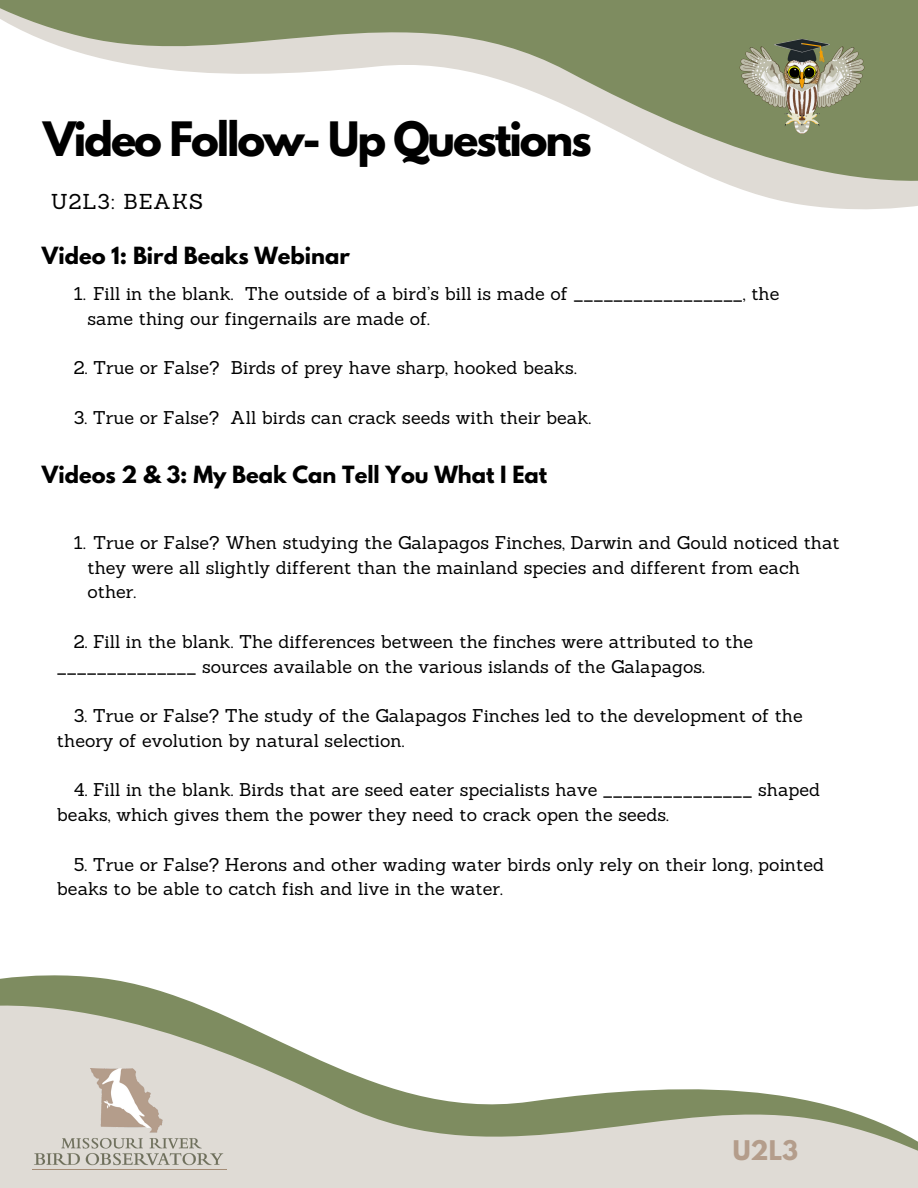
<style>
.page{position:relative;width:918px;height:1188px;background:#fff}
.page>*{position:absolute;margin:0;border:0;box-sizing:border-box;transform-origin:0 0}
.t1{font:700 42px "League Spartan";letter-spacing:-.05em;color:#000}
.t2{font:700 24px "League Spartan";color:#b49d8b}
.t3{font:700 21px "League Spartan";color:#000}
.t4{font:21px "Sanchez";letter-spacing:.05em;color:#000}
.t5{font:18px/24.8px "Sanchez";color:#000}
</style>
<div class="page">
<svg style="left:0;top:0;width:918px;height:210px"></svg>
<img style="left:715px;top:25px;width:174px;height:174px">
<svg style="left:0;top:975px;width:918px;height:213px"></svg>
<img style="left:33px;top:1069px;width:193px;height:100px">
<p class="t1" style="left:43px;top:119px;width:550px">Video Follow- Up Questions</p>
<p class="t4" style="left:51px;top:188px;width:154px">U2L3: BEAKS</p>
<p class="t3" style="left:42px;top:245px;width:310px">Video 1: Bird Beaks Webinar</p>
<p class="t5" style="left:88px;top:281px;width:693px;text-indent:-14px">1. Fill in the blank. The outside of a bird’s bill is made of _________________, the same thing our fingernails are made of.</p>
<p class="t5" style="left:74px;top:355px;width:504px">2. True or False? Birds of prey have sharp, hooked beaks.</p>
<p class="t5" style="left:74px;top:405px;width:519px">3. True or False? All birds can crack seeds with their beak.</p>
<p class="t3" style="left:42px;top:464px;width:507px">Videos 2 &amp; 3: My Beak Can Tell You What I Eat</p>
<p class="t5" style="left:88px;top:530px;width:754px;text-indent:-14px">1. True or False? When studying the Galapagos Finches, Darwin and Gould noticed that they were all slightly different than the mainland species and different from each other.</p>
<p class="t5" style="left:57px;top:629px;width:698px;text-indent:17px">2. Fill in the blank. The differences between the finches were attributed to the ______________ sources available on the various islands of the Galapagos.</p>
<p class="t5" style="left:57px;top:703px;width:747px;text-indent:17px">3. True or False? The study of the Galapagos Finches led to the development of the theory of evolution by natural selection.</p>
<p class="t5" style="left:57px;top:777px;width:765px;text-indent:17px">4. Fill in the blank. Birds that are seed eater specialists have _______________ shaped beaks, which gives them the power they need to crack open the seeds.</p>
<p class="t5" style="left:57px;top:852px;width:769px;text-indent:17px">5. True or False? Herons and other wading water birds only rely on their long, pointed beaks to be able to catch fish and live in the water.</p>
<p class="t2" style="left:733px;top:1138px;width:67px">U2L3</p>
</div>
